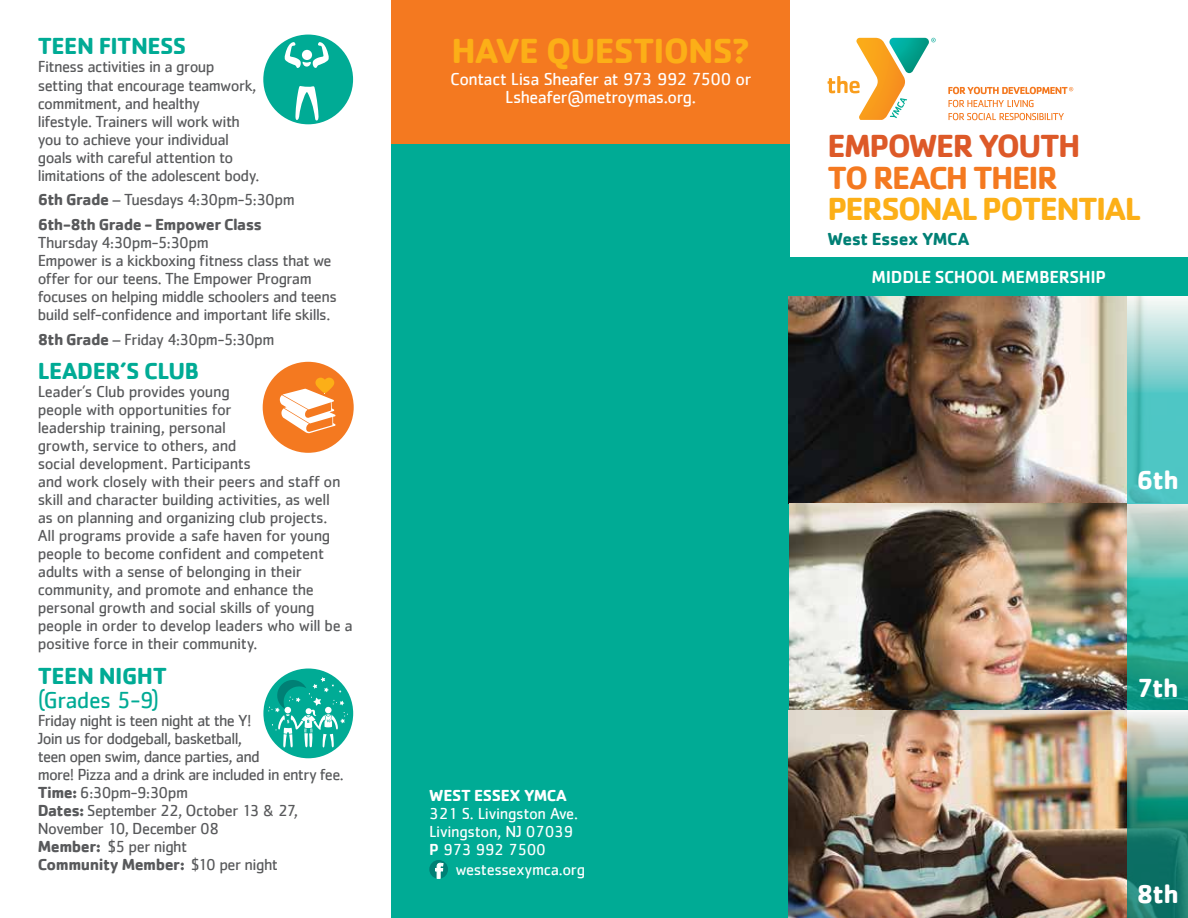
<style>
.page{position:relative;width:1188px;height:918px;background:#fff}
.page>*{position:absolute;margin:0;border:0;box-sizing:border-box;transform-origin:0 0}
.t1{font:700 36px "Cachet";letter-spacing:-.025em;color:#fcaf17}
.t2{font:700 33px "Cachet";letter-spacing:-.05em;color:#fcaf17}
.t3{font:700 33px "Cachet";letter-spacing:-.05em;color:#dd5928}
.t4{font:700 33px "Cachet";letter-spacing:-.05em;color:#f47920}
.t5{font:700 27px "Cachet";letter-spacing:-.03em;color:#fff}
.t6{font:700 24px "Cachet";letter-spacing:-.02em;color:#00ab95}
.t7{font:24px "Cachet";letter-spacing:-.025em;color:#00ab95}
.t8{font:18px/18px "Cachet";letter-spacing:-.025em;color:#fff;text-align:center}
.t9{font:500 18px "Cachet";letter-spacing:-.02em;color:#fff}
.t10{font:700 18px "Cachet";letter-spacing:-.03em;color:#008075}
.t11{font:16.5px/18px "Cachet";letter-spacing:-.03em;color:#58595b}
.t12{font:16.5px/18px "Cachet";letter-spacing:-.02em;color:#fff}
.t13{font:700 16.5px/24.8px "Cachet";letter-spacing:-.035em;color:#58595b}
.t14{font:700 16.5px "Cachet";letter-spacing:-.02em;color:#fff}
.s1{font-weight:400}
.s2{font-weight:700}
.s3{font-weight:500}
</style>
<div class="page">
<div style="left:392px;top:0;width:398px;height:918px;background:#00ab95"></div>
<div style="left:392px;top:0;width:398px;height:144px;background:#f47920"></div>
<svg style="left:429px;top:860px;width:19px;height:19px"></svg>
<div style="left:263px;top:362px;width:91px;height:91px;background:#f47920;border-radius:50%"></div>
<svg style="left:280px;top:378px;width:56px;height:56px"></svg>
<div style="left:263px;top:35px;width:90px;height:89px;background:#00ab95;border-radius:50%"></div>
<svg style="left:284px;top:42px;width:45px;height:26px"></svg>
<svg style="left:295px;top:86px;width:24px;height:35px"></svg>
<div style="left:263px;top:669px;width:90px;height:89px;background:#00ab95;border-radius:50%"></div>
<svg style="left:268px;top:677px;width:80px;height:70px"></svg>
<div style="left:780px;top:257px;width:408px;height:39px;background:#00ab95"></div>
<img style="left:789px;top:296px;width:338px;height:622px">
<svg style="left:1127px;top:712px;width:61px;height:206px;background:#4d9588"></svg>
<svg style="left:1127px;top:503px;width:61px;height:207px;background:#4eb6a6"></svg>
<svg style="left:1127px;top:296px;width:61px;height:207px;background:#79cecc"></svg>
<svg style="left:828px;top:38px;width:108px;height:82px"></svg>
<svg style="left:949px;top:100px;width:85px;height:7px"></svg>
<svg style="left:949px;top:113px;width:115px;height:7px"></svg>
<svg style="left:948px;top:87px;width:125px;height:7px"></svg>
<h3 class="t6" style="left:38px;top:31px;width:150px">TEEN FITNESS</h3>
<p class="t11" style="left:38px;top:58px;width:223px">Fitness activities in a group setting that encourage teamwork, commitment, and healthy<br>lifestyle. Trainers will work with you to achieve your individual goals with careful attention to limitations of the adolescent body.</p>
<p class="t13" style="left:38px;top:187px;width:258px">6th Grade <span class="s1">– Tuesdays 4:30pm-5:30pm<br></span>6th-8th Grade - Empower Class</p>
<p class="t11" style="left:38px;top:233px;width:301px">Thursday 4:30pm-5:30pm<br>Empower is a kickboxing fitness class that we offer for our teens. The Empower Program focuses on helping middle schoolers and teens build self-confidence and important life skills.</p>
<p class="t11" style="left:38px;top:330px;width:238px"><span class="s2">8th Grade</span> – Friday 4:30pm-5:30pm</p>
<h3 class="t6" style="left:38px;top:356px;width:163px">LEADER’S CLUB</h3>
<p class="t11" style="left:38px;top:382px;width:317px">Leader’s Club provides young<br>people with opportunities for<br>leadership training, personal<br>growth, service to others, and<br>social development. Participants<br>and work closely with their peers and staff on skill and character building activities, as well<br>as on planning and organizing club projects.<br>All programs provide a safe haven for young people to become confident and competent adults with a sense of belonging in their community, and promote and enhance the personal growth and social skills of young people in order to develop leaders who will be a positive force in their community.</p>
<h3 class="t6" style="left:38px;top:660px;width:131px">TEEN NIGHT</h3>
<h3 class="t7" style="left:38px;top:686px;width:123px">(Grades 5-9)</h3>
<p class="t11" style="left:38px;top:711px;width:307px">Friday night is teen night at the Y!<br>Join us for dodgeball, basketball,<br>teen open swim, dance parties, and<br>more! Pizza and a drink are included in entry fee.<br><span class="s2">Time:</span> 6:30pm-9:30pm<br><span class="s2">Dates:</span> September 22, October 13 &amp; 27,<br>November 10, December 08<br><span class="s2">Member:</span> $5 per night<br><span class="s2">Community Member:</span> $10 per night</p>
<h1 class="t1" style="left:451px;top:27px;width:300px">HAVE QUESTIONS?</h1>
<p class="t8" style="left:450px;top:70px;width:303px">Contact Lisa Sheafer at 973 992 7500 or<br>Lsheafer@metroymas.org.</p>
<p class="t14" style="left:429px;top:785px;width:139px">WEST ESSEX YMCA</p>
<p class="t12" style="left:429px;top:805px;width:150px">321 S. Livingston Ave.<br>Livingston, NJ 07039<br><span class="s3">P</span> 973 992 7500</p>
<p class="t12" style="left:455px;top:860px;width:131px">westessexymca.org</p>
<h2 class="t3" style="left:828px;top:125px;width:254px">EMPOWER YOUTH</h2>
<h2 class="t4" style="left:828px;top:156px;width:232px">TO REACH THEIR</h2>
<h2 class="t2" style="left:828px;top:188px;width:315px">PERSONAL POTENTIAL</h2>
<p class="t10" style="left:828px;top:227px;width:143px">West Essex YMCA</p>
<p class="t9" style="left:872px;top:266px;width:236px">MIDDLE SCHOOL MEMBERSHIP</p>
<h3 class="t5" style="left:1136px;top:463px;width:44px">6th</h3>
<h3 class="t5" style="left:1137px;top:670px;width:43px">7th</h3>
<h3 class="t5" style="left:1136px;top:876px;width:44px">8th</h3>
</div>
